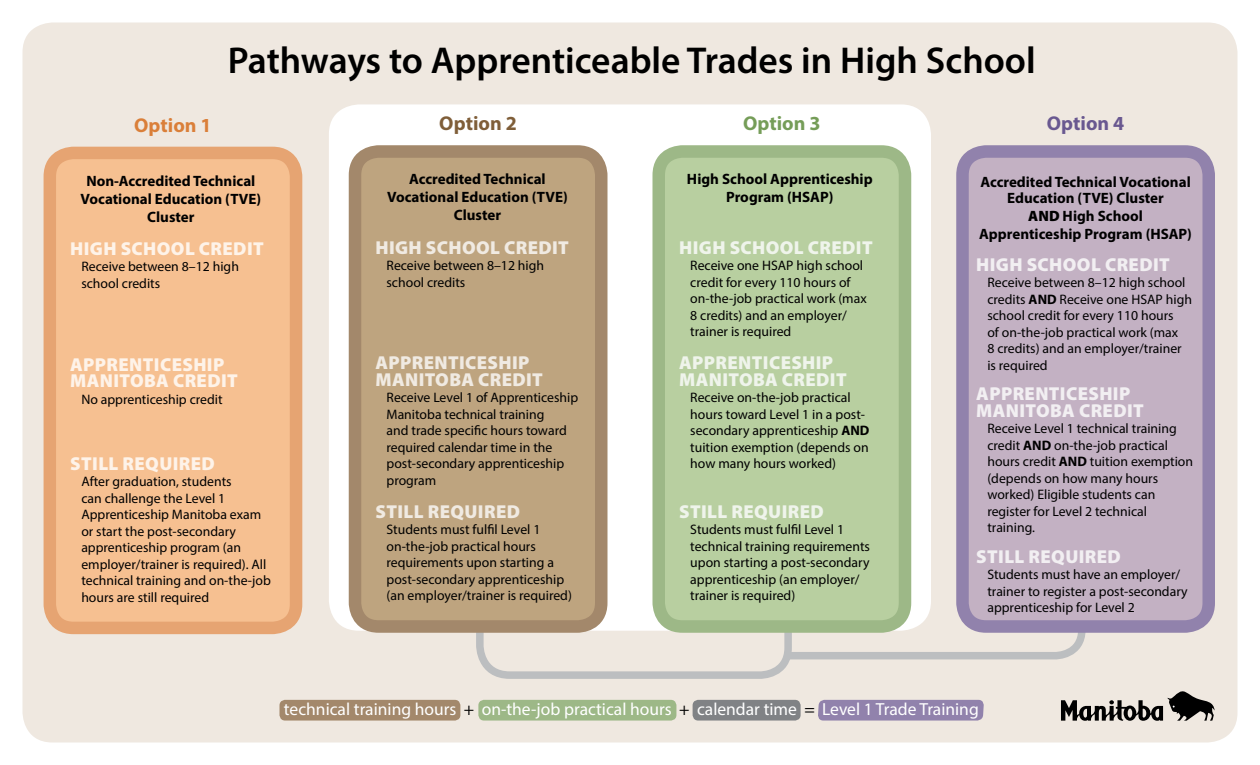
<style>
.page{position:relative;width:1260px;height:765px;background:#fff}
.page>*{position:absolute;margin:0;border:0;box-sizing:border-box;transform-origin:0 0}
.t1{font:600 37.5px "Myriad Pro";color:#000}
.t2{font:700 20px "Myriad Pro";color:#da7f39}
.t3{font:700 20px "Myriad Pro";color:#7f5e39}
.t4{font:700 20px "Myriad Pro";color:#759d58}
.t5{font:700 20px "Myriad Pro";color:#695890}
.head-light{font:900 18.75px/16.2px "Myriad Pro";letter-spacing:.02em;color:#fef3e9}
.head-light-2{font:900 18.75px/16.2px "Myriad Pro";letter-spacing:.02em;color:#f0eae2}
.head-light-3{font:900 18.75px/16.2px "Myriad Pro";letter-spacing:.02em;color:#eff4eb}
.head-light-4{font:900 18.75px/16.2px "Myriad Pro";letter-spacing:.02em;color:#f2eff2}
.t6{font:17.5px "Myriad Pro";color:#fff}
.head-box{font:700 15px/18px "Myriad Pro";color:#000;text-align:center}
.paragraph___2{font:13.75px/16.5px "Myriad Pro";color:#000}
.s1{font-weight:700}
.s2{font-weight:900}
.s3{color:#000}
</style>
<div class="page">
<div style="left:22px;top:22px;width:1216px;height:720px;background:#efe8e0;border-radius:30px"></div>
<div style="left:329px;top:104px;width:602px;height:527px;background:#fff;border-radius:30px"></div>
<div style="left:50px;top:153px;width:246px;height:475px;background:#f6c091;border-radius:24px"></div>
<div style="left:44px;top:147px;width:258px;height:487px;border:12px solid #e6a472;border-radius:24px"></div>
<div style="left:355px;top:152px;width:246px;height:475px;background:#bea47f;border-radius:24px"></div>
<div style="left:349px;top:145px;width:259px;height:488px;border:12px solid #a3886b;border-radius:24px"></div>
<div style="left:659px;top:152px;width:246px;height:475px;background:#b8cfa0;border-radius:24px"></div>
<div style="left:653px;top:145px;width:258px;height:488px;border:12px solid #9db887;border-radius:24px"></div>
<svg style="left:472px;top:591px;width:614px;height:88px"></svg>
<div style="left:963px;top:152px;width:246px;height:475px;background:#c3b1c3;border-radius:24px"></div>
<div style="left:956px;top:145px;width:259px;height:488px;border:12px solid #9182ac;border-radius:24px"></div>
<svg style="left:1061px;top:691px;width:154px;height:30px"></svg>
<div style="left:280px;top:700px;width:180px;height:21px;background:#a3886b;border-radius:6px"></div>
<div style="left:478px;top:700px;width:198px;height:21px;background:#9db887;border-radius:6px"></div>
<div style="left:693px;top:700px;width:108px;height:21px;background:#808285;border-radius:6px"></div>
<div style="left:818px;top:700px;width:166px;height:21px;background:#9182ac"></div>
<p class="t2" style="left:134px;top:112px;width:79px">Option 1</p>
<p class="t1" style="left:228px;top:37px;width:809px">Pathways to Apprenticeable Trades in High School</p>
<p class="t3" style="left:439px;top:110px;width:79px">Option 2</p>
<p class="t4" style="left:743px;top:110px;width:79px">Option 3</p>
<p class="t5" style="left:1047px;top:110px;width:79px">Option 4</p>
<p class="head-box" style="left:81px;top:171px;width:182px">Non-Accredited Technical<br>Vocational Education (TVE)<br>Cluster</p>
<p class="head-light" style="left:70px;top:240px;width:195px">HIGH SCHOOL CREDIT</p>
<p class="paragraph___2" style="left:81px;top:258px;width:159px">Receive between 8–12 high school credits</p>
<p class="head-light" style="left:70px;top:356px;width:169px">APPRENTICESHIP<br>MANITOBA CREDIT</p>
<p class="paragraph___2" style="left:81px;top:390px;width:143px">No apprenticeship credit</p>
<p class="head-light" style="left:70px;top:455px;width:146px">STILL REQUIRED</p>
<p class="paragraph___2" style="left:81px;top:473px;width:191px">After graduation, students<br>can challenge the Level 1<br>Apprenticeship Manitoba exam or start the post-secondary apprenticeship program (an employer/trainer is required). All technical training and on-the-job hours are still required</p>
<p class="head-box" style="left:387px;top:170px;width:182px">Accredited Technical<br>Vocational Education (TVE)<br>Cluster</p>
<p class="head-light-2" style="left:375px;top:238px;width:195px">HIGH SCHOOL CREDIT</p>
<p class="paragraph___2" style="left:387px;top:257px;width:159px">Receive between 8–12 high school credits</p>
<p class="head-light-2" style="left:375px;top:354px;width:169px">APPRENTICESHIP<br>MANITOBA CREDIT</p>
<p class="paragraph___2" style="left:387px;top:389px;width:193px">Receive Level 1 of Apprenticeship<br>Manitoba technical training<br>and trade specific hours toward required calendar time in the post-secondary apprenticeship program</p>
<p class="head-light-2" style="left:375px;top:503px;width:146px">STILL REQUIRED</p>
<p class="paragraph___2" style="left:387px;top:521px;width:187px">Students must fulfil Level 1 on-the-job practical hours requirements upon starting a post-secondary apprenticeship (an employer/trainer is required)</p>
<p class="head-box" style="left:687px;top:170px;width:187px">High School Apprenticeship<br>Program (HSAP)</p>
<p class="head-light-3" style="left:679px;top:238px;width:195px">HIGH SCHOOL CREDIT</p>
<p class="paragraph___2" style="left:690px;top:257px;width:178px">Receive one HSAP high school credit for every 110 hours of on-the-job practical work (max<br>8 credits) and an employer/ trainer is required</p>
<p class="head-light-3" style="left:679px;top:354px;width:169px">APPRENTICESHIP<br>MANITOBA CREDIT</p>
<p class="paragraph___2" style="left:690px;top:389px;width:181px">Receive on-the-job practical hours toward Level 1 in a post&shy;secondary apprenticeship <span class="s1">AND </span>tuition exemption (depends on how many hours worked)</p>
<p class="head-light-3" style="left:679px;top:503px;width:146px">STILL REQUIRED</p>
<p class="paragraph___2" style="left:690px;top:521px;width:181px">Students must fulfil Level 1 technical training requirements upon starting a post-secondary apprenticeship (an employer/ trainer is required)</p>
<p class="head-box" style="left:980px;top:173px;width:212px;line-height:16.2px">Accredited Technical Vocational<br>Education (TVE) Cluster</p>
<p class="head-box" style="left:979px;top:207px;width:214px"><span class="s2">AND</span> High School<br>Apprenticeship Program (HSAP)</p>
<p class="head-light-4" style="left:976px;top:256px;width:195px">HIGH SCHOOL CREDIT</p>
<p class="paragraph___2" style="left:987px;top:274px;width:206px">Receive between 8–12 high school credits <span class="s1">AND</span> Receive one HSAP high school credit for every 110 hours<br>of on-the-job practical work (max<br>8 credits) and an employer/trainer is required</p>
<p class="head-light-4" style="left:976px;top:385px;width:169px">APPRENTICESHIP<br>MANITOBA CREDIT</p>
<p class="paragraph___2" style="left:987px;top:420px;width:207px">Receive Level 1 technical training credit <span class="s1">AND</span> on-the-job practical hours credit <span class="s1">AND</span> tuition exemption (depends on how many hours worked) Eligible students can register for Level 2 technical training.</p>
<p class="head-light-4" style="left:976px;top:547px;width:146px">STILL REQUIRED</p>
<p class="paragraph___2" style="left:987px;top:566px;width:202px">Students must have an employer/ trainer to register a post-secondary apprenticeship for Level 2</p>
<p class="t6" style="left:284px;top:698px;width:696px">technical training hours <span class="s3">+</span> on-the-job practical hours <span class="s3">+</span> calendar time <span class="s3">=</span> Level 1 Trade Training</p>
</div>
